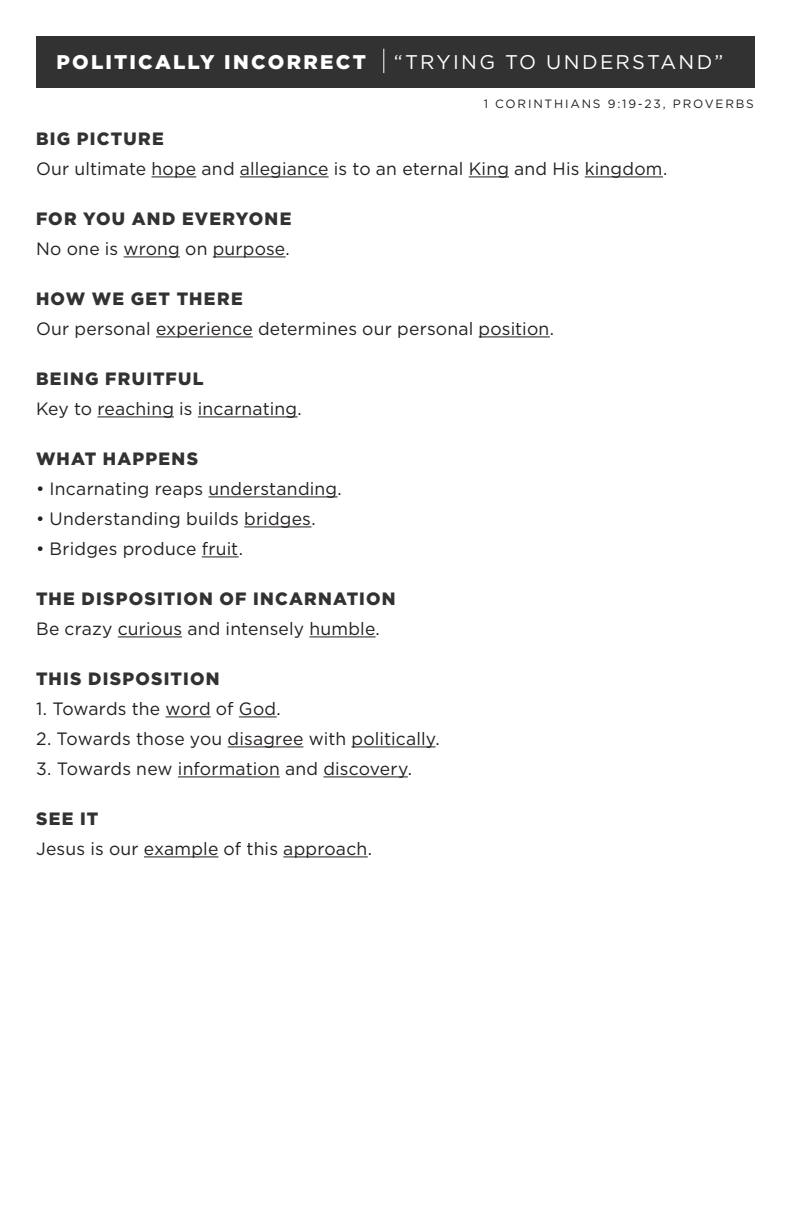
<style>
.page{position:relative;width:792px;height:1224px;background:#fff}
.page>*{position:absolute;margin:0;border:0;box-sizing:border-box;transform-origin:0 0}
.t1{font:900 19.8px "Gotham";letter-spacing:.115em;color:#fff}
.t2{font:19.8px "Gotham";letter-spacing:.11em;color:#fff}
.t3{font:17.8px "Gotham";letter-spacing:.01em;color:#231f20}
.t4{font:900 17.8px "Gotham";letter-spacing:.07em;color:#333233}
.t5{font:12px "Gotham";letter-spacing:.15em;color:#231f20}
</style>
<div class="page">
<div style="left:36px;top:36px;width:719px;height:52px;background:#333233"></div>
<svg style="left:383px;top:49px;width:1px;height:24px"></svg>
<hr style="left:152px;top:177px;width:44px;height:1px;background:#231f20">
<hr style="left:240px;top:177px;width:89px;height:1px;background:#231f20">
<hr style="left:469px;top:177px;width:40px;height:1px;background:#231f20">
<hr style="left:585px;top:177px;width:78px;height:1px;background:#231f20">
<hr style="left:124px;top:257px;width:56px;height:1px;background:#231f20">
<hr style="left:213px;top:257px;width:73px;height:1px;background:#231f20">
<hr style="left:156px;top:337px;width:97px;height:1px;background:#231f20">
<hr style="left:479px;top:337px;width:71px;height:1px;background:#231f20">
<hr style="left:97px;top:417px;width:77px;height:1px;background:#231f20">
<hr style="left:198px;top:417px;width:100px;height:1px;background:#231f20">
<hr style="left:209px;top:497px;width:129px;height:1px;background:#231f20">
<hr style="left:244px;top:527px;width:67px;height:1px;background:#231f20">
<hr style="left:202px;top:557px;width:37px;height:1px;background:#231f20">
<hr style="left:118px;top:637px;width:64px;height:1px;background:#231f20">
<hr style="left:309px;top:637px;width:67px;height:1px;background:#231f20">
<hr style="left:166px;top:717px;width:45px;height:1px;background:#231f20">
<hr style="left:239px;top:717px;width:38px;height:1px;background:#231f20">
<hr style="left:228px;top:747px;width:75px;height:1px;background:#231f20">
<hr style="left:351px;top:747px;width:85px;height:1px;background:#231f20">
<hr style="left:178px;top:777px;width:102px;height:1px;background:#231f20">
<hr style="left:323px;top:777px;width:85px;height:1px;background:#231f20">
<hr style="left:144px;top:857px;width:74px;height:1px;background:#231f20">
<hr style="left:283px;top:857px;width:85px;height:1px;background:#231f20">
<p class="t1" style="left:57px;top:51px;width:311px">POLITICALLY INCORRECT</p>
<p class="t2" style="left:394px;top:51px;width:331px">“TRYING TO UNDERSTAND”</p>
<p class="t5" style="left:484px;top:97px;width:272px">1 CORINTHIANS 9:19-23, PROVERBS</p>
<p class="t4" style="left:36px;top:128px;width:129px">BIG PICTURE</p>
<p class="t3" style="left:36px;top:158px;width:633px">Our ultimate hope and allegiance is to an eternal King and His kingdom.</p>
<p class="t4" style="left:36px;top:208px;width:257px">FOR YOU AND EVERYONE</p>
<p class="t3" style="left:36px;top:238px;width:255px">No one is wrong on purpose.</p>
<p class="t4" style="left:36px;top:288px;width:208px">HOW WE GET THERE</p>
<p class="t3" style="left:36px;top:318px;width:520px">Our personal experience determines our personal position.</p>
<p class="t4" style="left:36px;top:368px;width:169px">BEING FRUITFUL</p>
<p class="t3" style="left:36px;top:398px;width:267px">Key to reaching is incarnating.</p>
<p class="t4" style="left:36px;top:448px;width:164px">WHAT HAPPENS</p>
<p class="t3" style="left:36px;top:478px;width:307px">• Incarnating reaps understanding.</p>
<p class="t3" style="left:36px;top:508px;width:281px">• Understanding builds bridges.</p>
<p class="t3" style="left:36px;top:538px;width:208px">• Bridges produce fruit.</p>
<p class="t4" style="left:36px;top:588px;width:361px">THE DISPOSITION OF INCARNATION</p>
<p class="t3" style="left:36px;top:618px;width:345px">Be crazy curious and intensely humble.</p>
<p class="t4" style="left:36px;top:668px;width:185px">THIS DISPOSITION</p>
<p class="t3" style="left:36px;top:698px;width:246px">1. Towards the word of God.</p>
<p class="t3" style="left:36px;top:728px;width:405px">2. Towards those you disagree with politically.</p>
<p class="t3" style="left:36px;top:758px;width:378px">3. Towards new information and discovery.</p>
<p class="t4" style="left:36px;top:808px;width:64px">SEE IT</p>
<p class="t3" style="left:36px;top:838px;width:338px">Jesus is our example of this approach.</p>
</div>
